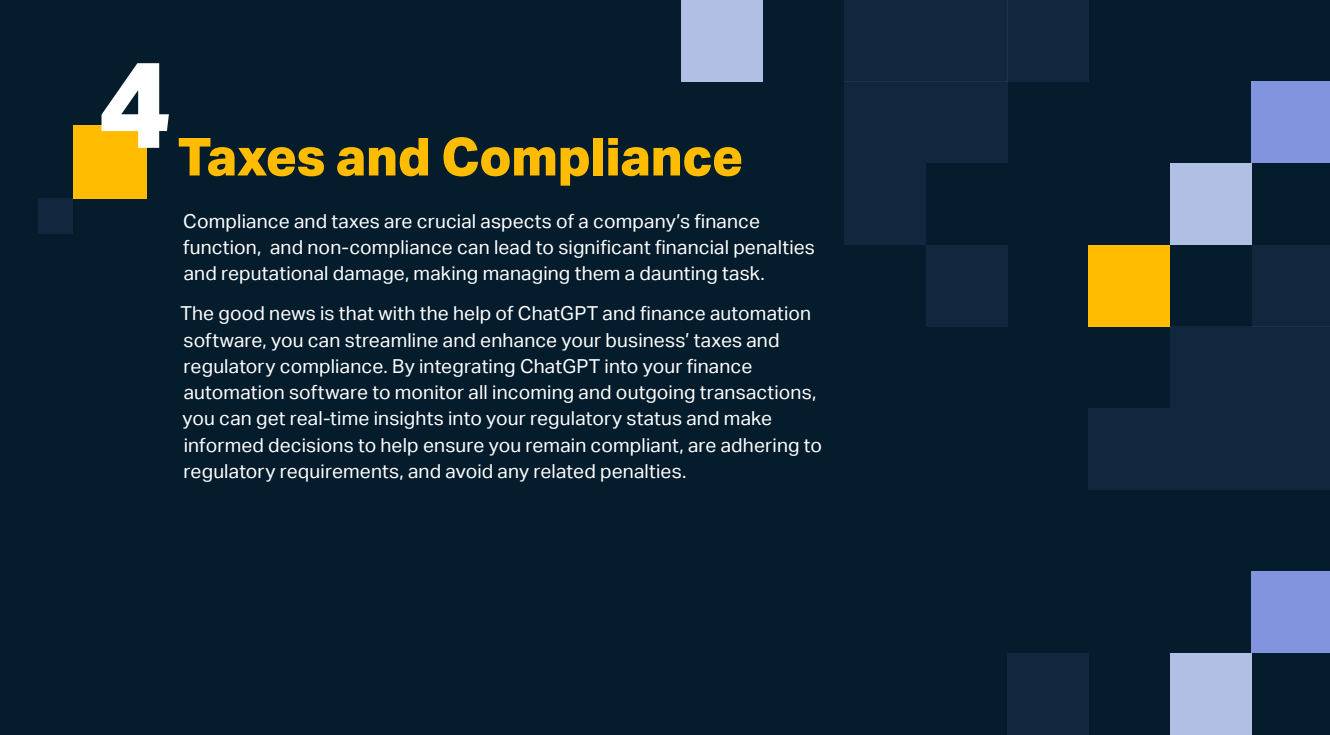
<style>
.page{position:relative;width:1330px;height:735px;background:#051c2c}
.page>*{position:absolute;margin:0;border:0;box-sizing:border-box;transform-origin:0 0}
.t1{font:800 122.5px "Aktiv Grotesk";color:#fff}
.t2{font:800 52.5px "Aktiv Grotesk";letter-spacing:-.01em;color:#ffbc00}
.Body{font:19.25px/26.2px "Aktiv Grotesk";letter-spacing:.01em;color:#fff}
</style>
<div class="page">
<div style="left:1252px;top:572px;width:78px;height:81px;background:#8194dd"></div>
<div style="left:1252px;top:82px;width:78px;height:81px;background:#8194dd"></div>
<div style="left:1170px;top:653px;width:82px;height:82px;background:#b0bfe3"></div>
<div style="left:1170px;top:163px;width:82px;height:82px;background:#b0bfe3"></div>
<div style="left:1089px;top:245px;width:81px;height:82px;background:#ffbc00"></div>
<div style="left:1008px;top:653px;width:81px;height:82px;background:#11273d"></div>
<div style="left:1008px;top:0;width:81px;height:82px;background:#11273d"></div>
<div style="left:926px;top:245px;width:82px;height:82px;background:#11273d"></div>
<div style="left:926px;top:82px;width:82px;height:81px;background:#11273d"></div>
<div style="left:681px;top:0;width:82px;height:82px;background:#b0bfe3"></div>
<div style="left:926px;top:0;width:82px;height:82px;background:#11273d"></div>
<div style="left:844px;top:163px;width:82px;height:82px;background:#11273d"></div>
<div style="left:844px;top:82px;width:82px;height:81px;background:#11273d"></div>
<div style="left:844px;top:0;width:82px;height:82px;background:#11273d"></div>
<div style="left:1088px;top:408px;width:82px;height:82px;background:#11273d"></div>
<div style="left:1170px;top:327px;width:82px;height:81px;background:#11273d"></div>
<div style="left:1252px;top:245px;width:78px;height:82px;background:#11273d"></div>
<div style="left:1252px;top:327px;width:78px;height:81px;background:#11273d"></div>
<div style="left:1252px;top:408px;width:78px;height:82px;background:#11273d"></div>
<div style="left:1170px;top:408px;width:82px;height:82px;background:#11273d"></div>
<div style="left:74px;top:125px;width:73px;height:74px;background:#ffbc00"></div>
<div style="left:38px;top:199px;width:36px;height:35px;background:#11273d"></div>
<p class="t1" style="left:99px;top:34px;width:74px">4</p>
<p class="t2" style="left:178px;top:127px;width:567px">Taxes and Compliance</p>
<p class="Body" style="left:183px;top:208px;width:633px">Compliance and taxes are crucial aspects of a company s’ finance function, and non-compliance can lead to significant financial penalties and reputational damage, making managing them a daunting task.</p>
<p class="Body" style="left:180px;top:301px;width:643px">The good news is that with the help of ChatGPT and finance automation software, you can streamline and enhance your business’ taxes and regulatory compliance. By integrating ChatGPT into your finance automation software to monitor all incoming and outgoing transactions, you can get real-time insights into your regulatory status and make informed decisions to help ensure you remain compliant, are adhering to regulatory requirements, and avoid any related penalties.</p>
</div>
